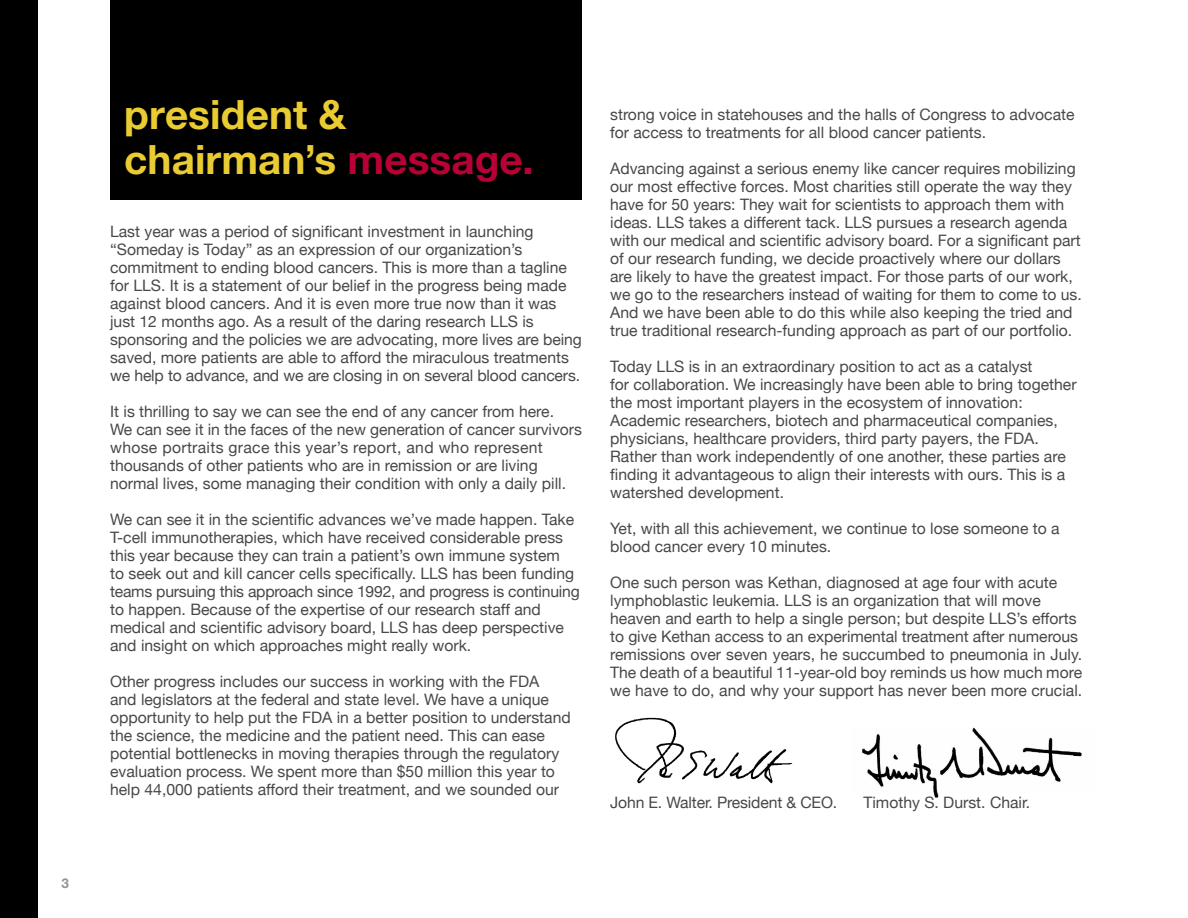
<style>
.page{position:relative;width:1188px;height:918px;background:#fff}
.page>*{position:absolute;margin:0;border:0;box-sizing:border-box;transform-origin:0 0}
.t1{font:700 40.5px/44.2px "Helvetica Neue";letter-spacing:.005em;color:#e9cb32}
.t2{font:15.75px/18px "Helvetica Neue";color:#484848}
.t3{font:700 13.5px "Helvetica Neue";color:#939393}
.s1{color:#b90035}
</style>
<div class="page">
<div style="left:0;top:0;width:38px;height:918px;background:#000"></div>
<div style="left:110px;top:0;width:472px;height:200px;background:#000"></div>
<img style="left:615px;top:717px;width:178px;height:67px">
<img style="left:862px;top:727px;width:220px;height:71px">
<p class="t3" style="left:62px;top:875px;width:9px">3</p>
<h1 class="t1" style="left:124px;top:92px;width:411px">president &amp; chairman’s <span class="s1">message.</span></h1>
<p class="t2" style="left:110px;top:223px;width:473px">Last year was a period of significant investment in launching “Someday is Today” as an expression of our organization’s commitment to ending blood cancers. This is more than a tagline for LLS. It is a statement of our belief in the progress being made against blood cancers. And it is even more true now than it was just 12 months ago. As a result of the daring research LLS is sponsoring and the policies we are advocating, more lives are being saved, more patients are able to afford the miraculous treatments we help to advance, and we are closing in on several blood cancers.</p>
<p class="t2" style="left:110px;top:403px;width:473px">It is thrilling to say we can see the end of any cancer from here.<br>We can see it in the faces of the new generation of cancer survivors whose portraits grace this year’s report, and who represent thousands of other patients who are in remission or are living normal lives, some managing their condition with only a daily pill.</p>
<p class="t2" style="left:110px;top:511px;width:471px">We can see it in the scientific advances we’ve made happen. Take T-cell immunotherapies, which have received considerable press this year because they can train a patient’s own immune system<br>to seek out and kill cancer cells specifically. LLS has been funding teams pursuing this approach since 1992, and progress is continuing to happen. Because of the expertise of our research staff and medical and scientific advisory board, LLS has deep perspective and insight on which approaches might really work.</p>
<p class="t2" style="left:110px;top:673px;width:462px">Other progress includes our success in working with the FDA<br>and legislators at the federal and state level. We have a unique opportunity to help put the FDA in a better position to understand the science, the medicine and the patient need. This can ease potential bottlenecks in moving therapies through the regulatory evaluation process. We spent more than $50 million this year to help 44,000 patients afford their treatment, and we sounded our</p>
<p class="t2" style="left:610px;top:105px;width:466px">strong voice in statehouses and the halls of Congress to advocate for access to treatments for all blood cancer patients.</p>
<p class="t2" style="left:610px;top:159px;width:473px">Advancing against a serious enemy like cancer requires mobilizing our most effective forces. Most charities still operate the way they have for 50 years: They wait for scientists to approach them with ideas. LLS takes a different tack. LLS pursues a research agenda with our medical and scientific advisory board. For a significant part of our research funding, we decide proactively where our dollars are likely to have the greatest impact. For those parts of our work, we go to the researchers instead of waiting for them to come to us.<br>And we have been able to do this while also keeping the tried and true traditional research-funding approach as part of our portfolio.</p>
<p class="t2" style="left:610px;top:357px;width:468px">Today LLS is in an extraordinary position to act as a catalyst<br>for collaboration. We increasingly have been able to bring together the most important players in the ecosystem of innovation:<br>Academic researchers, biotech and pharmaceutical companies, physicians, healthcare providers, third party payers, the FDA.<br>Rather than work independently of one another, these parties are finding it advantageous to align their interests with ours. This is a watershed development.</p>
<p class="t2" style="left:610px;top:519px;width:451px">Yet, with all this achievement, we continue to lose someone to a blood cancer every 10 minutes.</p>
<p class="t2" style="left:610px;top:573px;width:474px">One such person was Kethan, diagnosed at age four with acute lymphoblastic leukemia. LLS is an organization that will move heaven and earth to help a single person; but despite LLS’s efforts to give Kethan access to an experimental treatment after numerous remissions over seven years, he succumbed to pneumonia in July.<br>The death of a beautiful 11-year-old boy reminds us how much more we have to do, and why your support has never been more crucial.</p>
<p class="t2" style="left:610px;top:793px;width:229px">John E. Walter. President &amp; CEO.</p>
<p class="t2" style="left:863px;top:793px;width:168px">Timothy S. Durst. Chair.</p>
</div>
